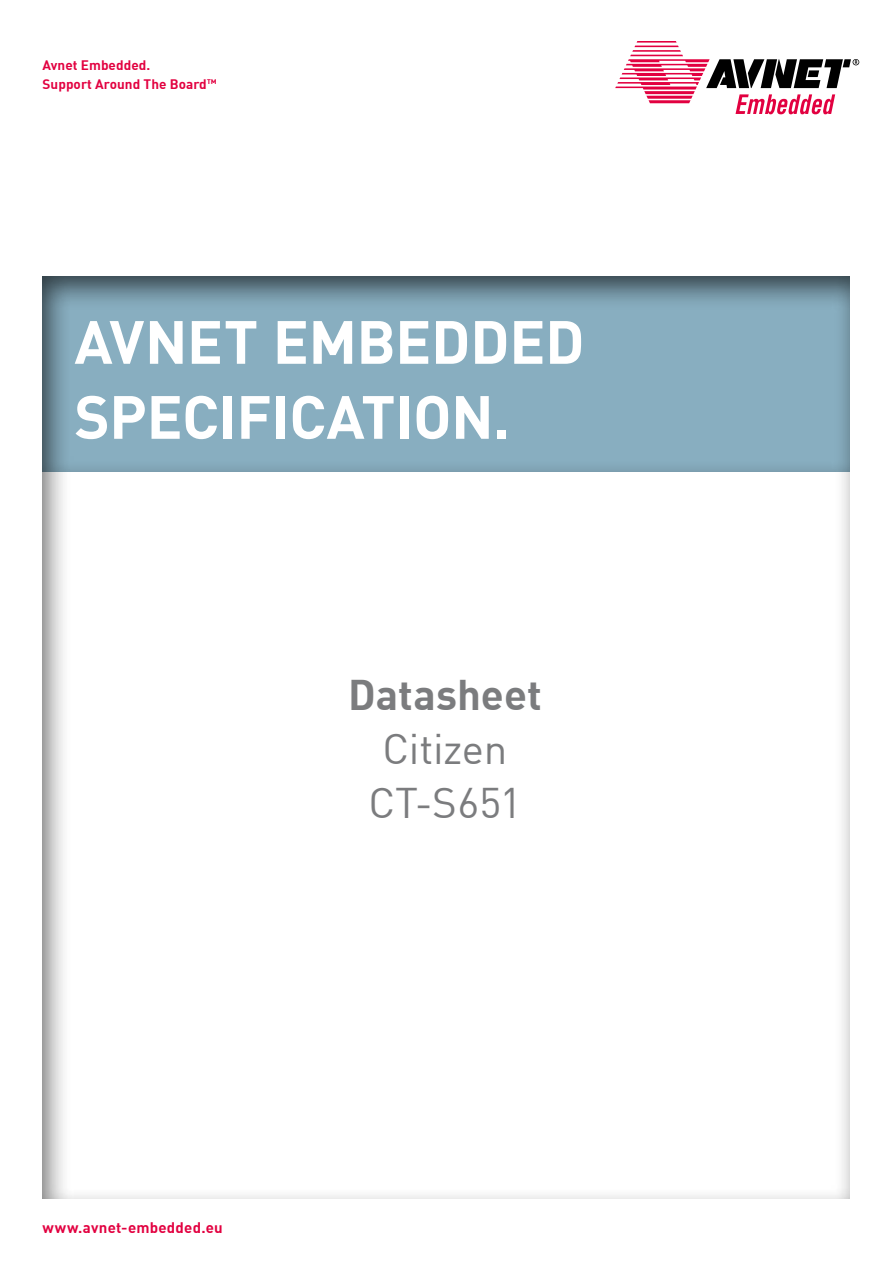
<style>
.page{position:relative;width:893px;height:1263px;background:#fff}
.page>*{position:absolute;margin:0;border:0;box-sizing:border-box;transform-origin:0 0}
.t1{font:700 60px/75px "DIN";letter-spacing:-.005em;color:#fff}
.t2{font:42px/54px "DIN";letter-spacing:-.01em;color:#7b7c7e;text-align:center}
.t3{font:700 42px "DIN";color:#7b7c7e}
.t4{font:700 15px "DIN";letter-spacing:.015em;color:#e20040}
.t5{font:700 13.5px/19.5px "DIN";letter-spacing:.005em;color:#e20040}
</style>
<div class="page">
<svg style="left:615px;top:41px;width:244px;height:73px"></svg>
<div style="left:43px;top:276px;width:808px;height:198px;background:#000;opacity:.65"></div>
<p class="t5" style="left:43px;top:55px;width:176px">Avnet Embedded.<br>Support Around The Board<sup>™</sup></p>
<h1 class="t1" style="left:74px;top:302px;width:512px">Avnet Embedded<br>Specification.</h1>
<h2 class="t3" style="left:348px;top:668px;width:195px">Datasheet</h2>
<h2 class="t2" style="left:368px;top:721px;width:155px">Citizen<br>CT-S651</h2>
<p class="t4" style="left:43px;top:1217px;width:182px">www.avnet-embedded.eu</p>
</div>
